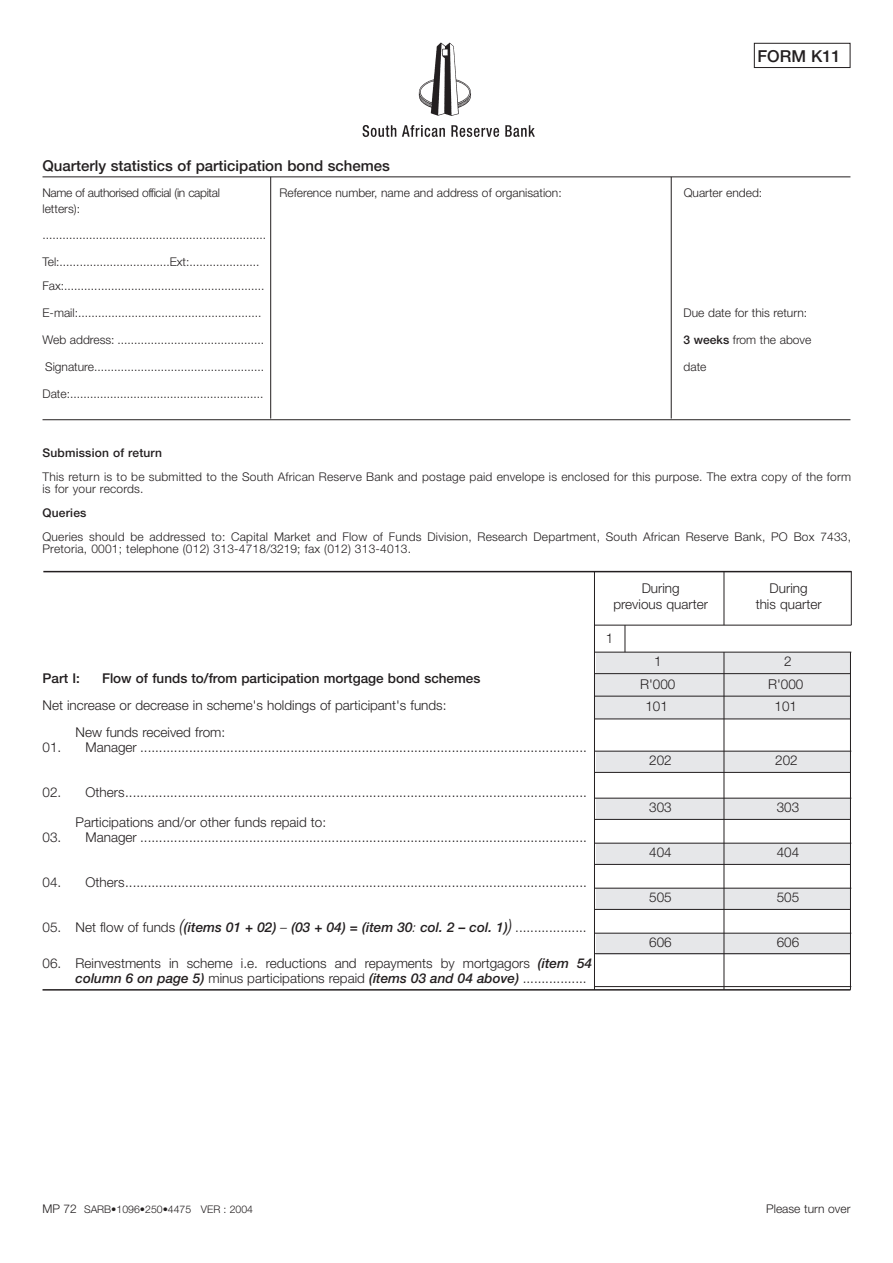
<style>
.page{position:relative;width:893px;height:1263px;background:#fff}
.page>*{position:absolute;margin:0;border:0;box-sizing:border-box;transform-origin:0 0}
.t1{font:500 16.5px "Helvetica Neue";color:#231f20}
.t2{font:500 15px "Helvetica Neue";color:#231f20}
.t3{font:300 13.5px/16.2px "Helvetica Neue";color:#231f20;text-align:center}
.t4{font:italic 500 13.5px "Helvetica Neue";color:#231f20}
.t5{font:500 13.5px "Helvetica Neue";color:#231f20}
.t6{font:300 12px/12px "Helvetica Neue";letter-spacing:.015em;color:#231f20}
.t7{font:300 12px "Helvetica Neue";letter-spacing:-.03em;color:#231f20}
.t8{font:500 12px "Helvetica Neue";letter-spacing:.015em;color:#231f20}
.t9{font:300 10.5px "Helvetica Neue";color:#231f20}
.s1{font-weight:500}
.s2{font-weight:300;font-style:normal}
.s3{font-weight:300;font-size:18px}
.s4{font-weight:300}
.s5{font-weight:500;font-style:italic}
.s6{font-size:12px}
</style>
<div class="page">
<div style="left:595px;top:697px;width:255px;height:22px;background:#e6e7e9"></div>
<div style="left:596px;top:652px;width:254px;height:21px;background:#e6e7e9"></div>
<div style="left:596px;top:751px;width:254px;height:21px;background:#e6e7e9"></div>
<div style="left:596px;top:798px;width:254px;height:21px;background:#e6e7e9"></div>
<div style="left:596px;top:843px;width:254px;height:21px;background:#e6e7e9"></div>
<div style="left:596px;top:888px;width:254px;height:21px;background:#e6e7e9"></div>
<div style="left:596px;top:933px;width:254px;height:21px;background:#e6e7e9"></div>
<div style="left:595px;top:674px;width:255px;height:22px;background:#e6e7e9"></div>
<hr style="left:595px;top:696px;width:255px;height:1px;background:#231f20">
<hr style="left:43px;top:571px;width:808px;height:1px;background:#231f20">
<hr style="left:43px;top:989px;width:807px;height:1px;background:#231f20">
<hr style="left:594px;top:652px;width:257px;height:1px;background:#231f20">
<hr style="left:595px;top:718px;width:255px;height:1px;background:#231f20">
<hr style="left:595px;top:673px;width:255px;height:1px;background:#231f20">
<hr style="left:594px;top:751px;width:257px;height:1px;background:#231f20">
<hr style="left:595px;top:772px;width:255px;height:1px;background:#231f20">
<hr style="left:594px;top:798px;width:257px;height:1px;background:#231f20">
<hr style="left:595px;top:819px;width:255px;height:1px;background:#231f20">
<hr style="left:594px;top:843px;width:257px;height:1px;background:#231f20">
<hr style="left:595px;top:864px;width:255px;height:1px;background:#231f20">
<hr style="left:594px;top:888px;width:257px;height:1px;background:#231f20">
<hr style="left:595px;top:909px;width:255px;height:1px;background:#231f20">
<hr style="left:594px;top:933px;width:257px;height:1px;background:#231f20">
<hr style="left:594px;top:953px;width:256px;height:1px;background:#231f20">
<hr style="left:594px;top:986px;width:257px;height:1px;background:#231f20">
<hr style="left:594px;top:571px;width:1px;height:419px;background:#231f20">
<hr style="left:850px;top:652px;width:1px;height:338px;background:#231f20">
<hr style="left:724px;top:572px;width:1px;height:53px;background:#231f20">
<hr style="left:851px;top:571px;width:1px;height:54px;background:#231f20">
<svg style="left:625px;top:626px;width:1px;height:26px"></svg>
<hr style="left:724px;top:652px;width:1px;height:338px;background:#231f20">
<hr style="left:594px;top:625px;width:257px;height:1px;background:#231f20">
<hr style="left:43px;top:176px;width:807px;height:1px;background:#231f20">
<hr style="left:270px;top:177px;width:1px;height:242px;background:#231f20">
<hr style="left:671px;top:177px;width:1px;height:242px;background:#231f20">
<div style="left:754px;top:43px;width:96px;height:25px;border:1px solid #231f20"></div>
<img style="left:362px;top:42px;width:173px;height:95px">
<hr style="left:43px;top:419px;width:807px;height:1px;background:#231f20">
<p class="t1" style="left:757px;top:51px;width:85px">FORM K11</p>
<p class="t2" style="left:43px;top:161px;width:349px">Quarterly statistics of participation bond schemes</p>
<p class="t7" style="left:43px;top:188px;width:179px">Name of authorised official (in capital</p>
<p class="t6" style="left:280px;top:188px;width:284px">Reference number, name and address of organisation:</p>
<p class="t6" style="left:684px;top:188px;width:80px">Quarter ended:</p>
<p class="t6" style="left:43px;top:197px;width:225px;line-height:25.5px">letters): ...................................................................</p>
<p class="t6" style="left:43px;top:251px;width:223px;line-height:24px">Tel:.................................Ext:.....................<br>Fax:............................................................</p>
<p class="t6" style="left:43px;top:308px;width:221px">E-mail:.......................................................</p>
<p class="t6" style="left:684px;top:308px;width:125px">Due date for this return:</p>
<p class="t6" style="left:43px;top:335px;width:223px">Web address: ............................................</p>
<p class="t6" style="left:684px;top:335px;width:129px"><span class="s1">3 weeks</span> from the above</p>
<p class="t6" style="left:45px;top:362px;width:221px">Signature...................................................</p>
<p class="t6" style="left:684px;top:362px;width:24px">date</p>
<p class="t6" style="left:43px;top:389px;width:223px">Date:..........................................................</p>
<p class="t8" style="left:43px;top:448px;width:121px">Submission of return</p>
<p class="t6" style="left:43px;top:472px;width:810px">This return is to be submitted to the South African Reserve Bank and postage paid envelope is enclosed for this purpose. The extra copy of the form is for your records.</p>
<p class="t8" style="left:43px;top:508px;width:45px">Queries</p>
<p class="t6" style="left:43px;top:532px;width:810px">Queries should be addressed to: Capital Market and Flow of Funds Division, Research Department, South African Reserve Bank, PO Box 7433,<br>Pretoria, 0001; telephone (012) 313-4718/3219; fax (012) 313-4013.</p>
<p class="t3" style="left:613px;top:581px;width:96px">During<br>previous quarter</p>
<p class="t3" style="left:756px;top:581px;width:67px">During<br>this quarter</p>
<p class="t5" style="left:43px;top:674px;width:39px">Part I:</p>
<p class="t5" style="left:102px;top:674px;width:380px">Flow of funds to/from participation mortgage bond schemes</p>
<p class="t3" style="left:76px;top:693px;width:373px;line-height:27px;text-align:left;text-indent:-33px">Net increase or decrease in scheme's holdings of participant's funds:<br>New funds received from:</p>
<p class="t3" style="left:43px;top:741px;width:546px">01. Manager .......................................................................................................................</p>
<p class="t3" style="left:43px;top:786px;width:546px">02. Others...........................................................................................................................</p>
<p class="t3" style="left:76px;top:816px;width:252px">Participations and/or other funds repaid to:</p>
<p class="t3" style="left:43px;top:831px;width:546px">03. Manager .......................................................................................................................</p>
<p class="t3" style="left:43px;top:876px;width:546px">04. Others...........................................................................................................................</p>
<p class="t4" style="left:43px;top:923px;width:546px"><span class="s2">05. Net flow of funds</span> <span class="s3">(</span>(items 01 + 02) <span class="s4">–</span> (03 + 04) = (item 30<span class="s4">:</span> col. 2 – col. 1)<span class="s3">)</span> <span class="s2">...................</span></p>
<p class="t3" style="left:76px;top:957px;width:518px;line-height:15px;text-align:left;text-indent:-33px">06. Reinvestments in scheme i.e. reductions and repayments by mortgagors <span class="s5">(item 54 column 6 on page 5)</span> minus participations repaid <span class="s5">(items 03 and 04 above)</span> .................</p>
<p class="t3" style="left:606px;top:631px;width:9px">1</p>
<p class="t3" style="left:654px;top:655px;width:9px">1</p>
<p class="t3" style="left:784px;top:655px;width:9px">2</p>
<p class="t3" style="left:640px;top:677px;width:37px">R'000</p>
<p class="t3" style="left:768px;top:677px;width:37px">R'000</p>
<p class="t3" style="left:645px;top:700px;width:24px">101</p>
<p class="t3" style="left:774px;top:700px;width:24px">101</p>
<p class="t3" style="left:649px;top:754px;width:24px">202</p>
<p class="t3" style="left:775px;top:754px;width:24px">202</p>
<p class="t3" style="left:649px;top:801px;width:24px">303</p>
<p class="t3" style="left:777px;top:801px;width:24px">303</p>
<p class="t3" style="left:649px;top:846px;width:24px">404</p>
<p class="t3" style="left:777px;top:846px;width:24px">404</p>
<p class="t3" style="left:649px;top:891px;width:24px">505</p>
<p class="t3" style="left:777px;top:891px;width:24px">505</p>
<p class="t3" style="left:649px;top:936px;width:24px">606</p>
<p class="t3" style="left:777px;top:936px;width:24px">606</p>
<p class="t9" style="left:43px;top:1206px;width:212px"><span class="s6">MP 72</span> SARB•1096•250•4475 VER : 2004</p>
<p class="t6" style="left:766px;top:1204px;width:86px">Please turn over</p>
</div>
